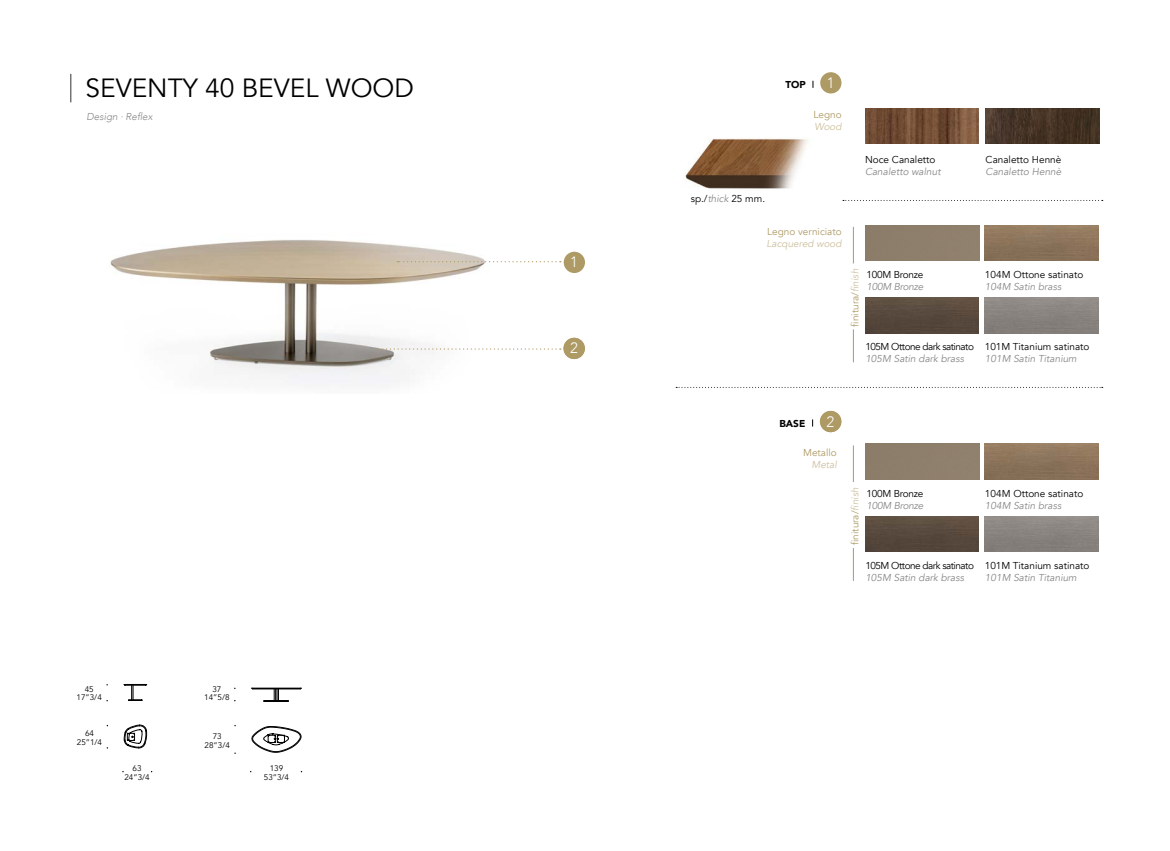
<style>
.page{position:relative;width:1170px;height:851px;background:#fff}
.page>*{position:absolute;margin:0;border:0;box-sizing:border-box;transform-origin:0 0}
.t1{font:26.25px "Avenir";color:#000}
.t2{font:300 15px "Avenir";color:#fff}
.t3{font:italic 10px "Avenir";color:#878787}
.t4{font:10px "Avenir";color:#000}
.t5{font:10px "Avenir";color:#ae9a64}
.t6{font:10px "Avenir";letter-spacing:-.05em;color:#000}
.t7{font:italic 10px "Avenir";color:#cdc09e}
.t8{font:10px "Avenir";letter-spacing:-.02em;color:#000}
.t9{font:italic 10px "Avenir";letter-spacing:-.02em;color:#878787}
.t10{font:italic 300 10px "Avenir";color:#878787}
.t11{font:900 10px "Avenir";color:#000}
.t12{font:8.12px/8.8px "Avenir";color:#000;text-align:center}
.s1{font-style:italic;color:#878787}
.s2{font-style:italic;color:#cdc09e}
</style>
<div class="page">
<img style="left:110px;top:240px;width:427px;height:145px">
<svg style="left:70px;top:74px;width:2px;height:28px"></svg>
<img style="left:685px;top:138px;width:123px;height:51px">
<div style="left:820px;top:72px;width:21px;height:21px;background:#ae9a64;border-radius:50%"></div>
<svg style="left:676px;top:387px;width:426px;height:1px"></svg>
<svg style="left:563px;top:338px;width:22px;height:21px"></svg>
<div style="left:563px;top:338px;width:21px;height:21px;background:#ae9a64;border-radius:50%"></div>
<svg style="left:377px;top:348px;width:183px;height:1px"></svg>
<div style="left:563px;top:252px;width:22px;height:21px;background:#ae9a64;border-radius:50%"></div>
<svg style="left:397px;top:261px;width:163px;height:1px"></svg>
<div style="left:820px;top:411px;width:21px;height:21px;background:#b3a06e;border-radius:50%"></div>
<div style="left:819px;top:411px;width:22px;height:21px;background:#ae9a64;border-radius:50%"></div>
<img style="left:865px;top:108px;width:113px;height:36px">
<img style="left:985px;top:108px;width:113px;height:36px">
<svg style="left:124px;top:724px;width:23px;height:24px"></svg>
<svg style="left:251px;top:726px;width:50px;height:26px"></svg>
<svg style="left:124px;top:684px;width:23px;height:17px"></svg>
<svg style="left:251px;top:687px;width:50px;height:14px"></svg>
<hr style="left:853px;top:548px;width:1px;height:33px;background:#ae9a64">
<hr style="left:853px;top:445px;width:1px;height:37px;background:#ae9a64">
<img style="left:865px;top:516px;width:113px;height:35px">
<img style="left:984px;top:444px;width:114px;height:35px">
<div style="left:865px;top:444px;width:114px;height:35px;background:#8e7f6b"></div>
<hr style="left:853px;top:329px;width:1px;height:33px;background:#ae9a64">
<hr style="left:853px;top:227px;width:1px;height:36px;background:#ae9a64">
<img style="left:865px;top:298px;width:113px;height:35px">
<img style="left:984px;top:225px;width:114px;height:36px">
<div style="left:865px;top:225px;width:114px;height:36px;background:#8e7f6b"></div>
<svg style="left:842px;top:200px;width:260px;height:1px"></svg>
<p class="t11" style="left:785px;top:76px;width:22px">TOP</p>
<h2 class="t2" style="left:826px;top:74px;width:9px">1</h2>
<h1 class="t1" style="left:85px;top:72px;width:330px">SEVENTY 40 BEVEL WOOD</h1>
<p class="t10" style="left:86px;top:110px;width:68px">Design ∙ Reflex</p>
<p class="t5" style="left:813px;top:109px;width:30px">Legno</p>
<p class="t7" style="left:814px;top:121px;width:29px">Wood</p>
<h2 class="t2" style="left:570px;top:253px;width:9px">1</h2>
<h2 class="t2" style="left:570px;top:339px;width:9px">2</h2>
<p class="t4" style="left:690px;top:193px;width:76px">sp./<span class="s1">thick</span> 25 mm.</p>
<p class="t4" style="left:865px;top:154px;width:72px">Noce Canaletto</p>
<p class="t3" style="left:865px;top:166px;width:77px">Canaletto walnut</p>
<p class="t5" style="left:767px;top:226px;width:76px">Legno verniciato</p>
<p class="t7" style="left:766px;top:238px;width:77px">Lacquered wood</p>
<p class="t5" style="left:848px;top:326px;width:59px;rotate:-90deg">finitura/<span class="s2">finish</span></p>
<p class="t8" style="left:866px;top:268px;width:59px">100M Bronze</p>
<p class="t9" style="left:866px;top:280px;width:59px">100M Bronze</p>
<p class="t6" style="left:865px;top:341px;width:110px">105M Ottone dark satinato</p>
<p class="t3" style="left:865px;top:353px;width:100px">105M Satin dark brass</p>
<p class="t4" style="left:985px;top:154px;width:77px">Canaletto Hennè</p>
<p class="t3" style="left:985px;top:166px;width:77px">Canaletto Hennè</p>
<p class="t4" style="left:984px;top:268px;width:100px">104M Ottone satinato</p>
<p class="t3" style="left:984px;top:280px;width:78px">104M Satin brass</p>
<p class="t4" style="left:984px;top:341px;width:106px">101M Titanium satinato</p>
<p class="t3" style="left:984px;top:353px;width:93px">101M Satin Titanium</p>
<p class="t11" style="left:779px;top:414px;width:27px">BASE</p>
<h2 class="t2" style="left:826px;top:412px;width:9px">2</h2>
<p class="t5" style="left:803px;top:447px;width:35px">Metallo</p>
<p class="t7" style="left:811px;top:459px;width:27px">Metal</p>
<p class="t5" style="left:848px;top:545px;width:59px;rotate:-90deg">finitura/<span class="s2">finish</span></p>
<p class="t8" style="left:866px;top:487px;width:59px">100M Bronze</p>
<p class="t9" style="left:866px;top:499px;width:59px">100M Bronze</p>
<p class="t4" style="left:984px;top:487px;width:100px">104M Ottone satinato</p>
<p class="t3" style="left:984px;top:499px;width:78px">104M Satin brass</p>
<p class="t6" style="left:865px;top:559px;width:110px">105M Ottone dark satinato</p>
<p class="t3" style="left:865px;top:571px;width:100px">105M Satin dark brass</p>
<p class="t4" style="left:984px;top:559px;width:106px">101M Titanium satinato</p>
<p class="t3" style="left:984px;top:571px;width:93px">101M Satin Titanium</p>
<p class="t12" style="left:77px;top:684px;width:27px">45<br>17”3/4</p>
<p class="t12" style="left:77px;top:729px;width:27px">64<br>25”1/4</p>
<p class="t12" style="left:124px;top:764px;width:27px">63<br>24”3/4</p>
<p class="t12" style="left:204px;top:684px;width:27px">37<br>14”5/8</p>
<p class="t12" style="left:204px;top:732px;width:27px">73<br>28”3/4</p>
<p class="t12" style="left:264px;top:764px;width:27px">139<br>53”3/4</p>
</div>
